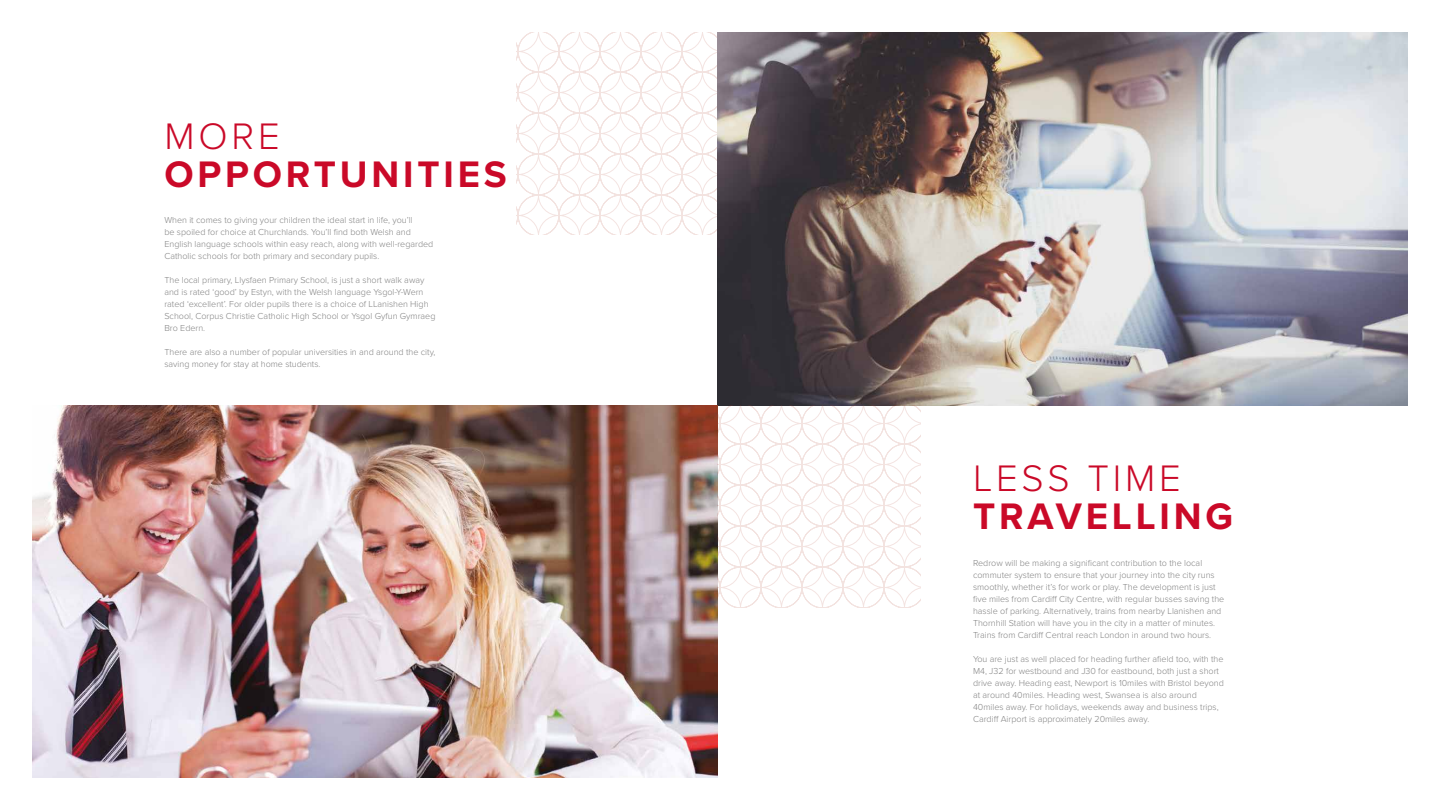
<style>
.page{position:relative;width:1440px;height:810px;background:#fff}
.page>*{position:absolute;margin:0;border:0;box-sizing:border-box;transform-origin:0 0}
.t1{font:700 38.25px "Proxima Nova";letter-spacing:.1em;color:#ca0928}
.t2{font:300 38.25px "Proxima Nova";letter-spacing:.1em;color:#ca0928}
.t3{font:300 9px/12px "Proxima Nova";color:#828282}
</style>
<div class="page">
<svg style="left:516px;top:33px;width:202px;height:202px"></svg>
<img style="left:718px;top:33px;width:690px;height:372px">
<img style="left:32px;top:405px;width:686px;height:373px">
<svg style="left:718px;top:405px;width:202px;height:202px"></svg>
<h1 class="t2" style="left:164px;top:107px;width:117px">MORE</h1>
<h1 class="t1" style="left:164px;top:146px;width:344px">OPPORTUNITIES</h1>
<p class="t3" style="left:164px;top:213px;width:271px">When it comes to giving your children the ideal start in life, you’ll<br>be spoiled for choice at Churchlands. You’ll find both Welsh and English language schools within easy reach, along with well-regarded Catholic schools for both primary and secondary pupils.</p>
<p class="t3" style="left:164px;top:273px;width:273px">The local primary, Llysfaen Primary School, is just a short walk away and is rated ‘good’ by Estyn, with the Welsh language Ysgol-Y-Wern rated ‘excellent’. For older pupils there is a choice of LLanishen High School, Corpus Christie Catholic High School or Ysgol Gyfun Gymraeg Bro Edern.</p>
<p class="t3" style="left:164px;top:345px;width:273px">There are also a number of popular universities in and around the city, saving money for stay at home students.</p>
<h1 class="t2" style="left:973px;top:450px;width:209px">LESS TIME</h1>
<h1 class="t1" style="left:973px;top:488px;width:262px">TRAVELLING</h1>
<p class="t3" style="left:973px;top:557px;width:253px">Redrow will be making a significant contribution to the local commuter system to ensure that your journey into the city runs smoothly, whether it’s for work or play. The development is just five miles from Cardiff City Centre, with regular busses saving the hassle of parking. Alternatively, trains from nearby Llanishen and Thornhill Station will have you in the city in a matter of minutes.<br>Trains from Cardiff Central reach London in around two hours.</p>
<p class="t3" style="left:973px;top:653px;width:252px">You are just as well placed for heading further afield too, with the M4, J32 for westbound and J30 for eastbound, both just a short drive away. Heading east, Newport is 10miles with Bristol beyond at around 40miles. Heading west, Swansea is also around 40miles away. For holidays, weekends away and business trips, Cardiff Airport is approximately 20miles away.</p>
</div>
